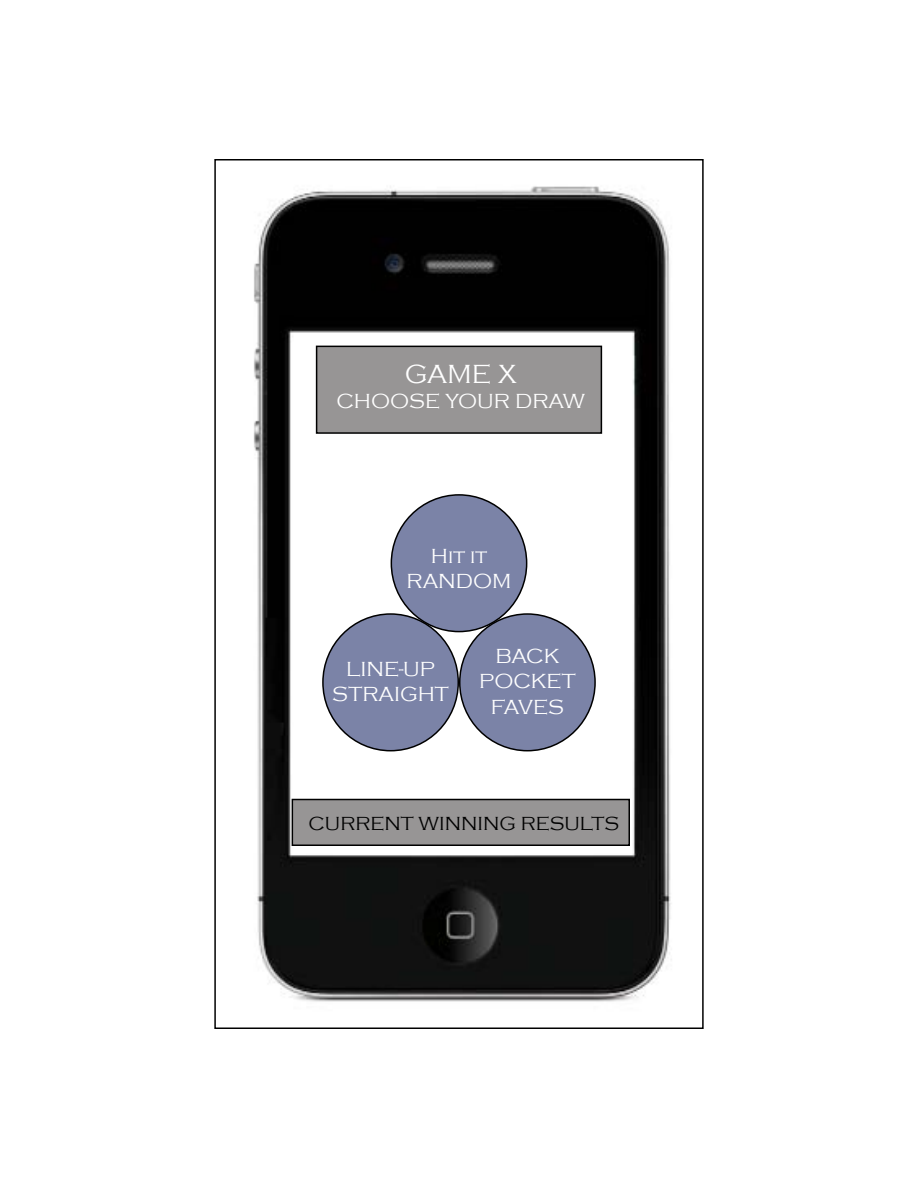
<style>
.page{position:relative;width:918px;height:1188px;background:#fff}
.page>*{position:absolute;margin:0;border:0;box-sizing:border-box;transform-origin:0 0}
.t1{font:300 27px "Copperplate Gothic";color:#fff}
.t2{font:300 21px/25.2px "Copperplate Gothic";color:#fff;text-align:center}
.t3{font:300 19.5px "Copperplate Gothic";color:#000}
</style>
<div class="page">
<img style="left:253px;top:186px;width:419px;height:816px">
<div style="left:317px;top:346px;width:284px;height:87px;background:#979595"></div>
<div style="left:316px;top:346px;width:286px;height:88px;border:2px solid #000"></div>
<div style="left:391px;top:495px;width:136px;height:137px;background:#7b83a7;border-radius:50%"></div>
<div style="left:460px;top:614px;width:135px;height:137px;background:#7b83a7;border-radius:50%"></div>
<div style="left:323px;top:614px;width:135px;height:137px;background:#7b83a7;border-radius:50%"></div>
<div style="left:292px;top:800px;width:337px;height:45px;background:#979595"></div>
<div style="left:292px;top:799px;width:338px;height:47px;border:2px solid #000"></div>
<p class="t1" style="left:405px;top:359px;width:113px">GAME X</p>
<p class="t2" style="left:336px;top:389px;width:250px">CHOOSE YOUR DRAW</p>
<p class="t2" style="left:407px;top:543px;width:106px">Hit it<br>RANDOM</p>
<p class="t2" style="left:332px;top:657px;width:118px">LINE-UP<br>STRAIGHT</p>
<p class="t2" style="left:479px;top:644px;width:98px">BACK<br>POCKET<br>FAVES</p>
<p class="t3" style="left:308px;top:813px;width:312px">CURRENT WINNING RESULTS</p>
</div>
